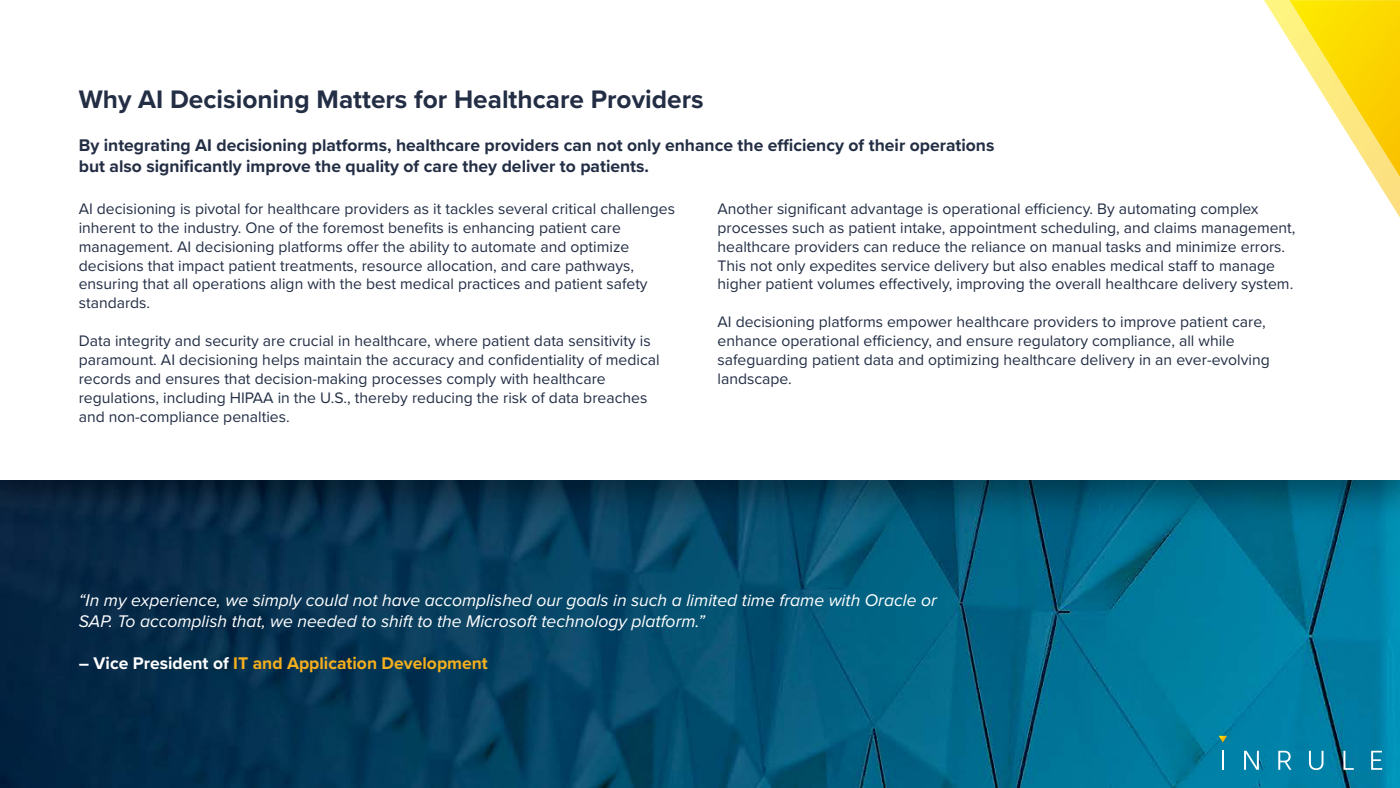
<style>
.page{position:relative;width:1400px;height:788px;background:#fff}
.page>*{position:absolute;margin:0;border:0;box-sizing:border-box;transform-origin:0 0}
.t1{font:700 26.25px "Proxima Nova";color:#232e45}
.t2{font:700 17.5px/21px "Proxima Nova";color:#232e45}
.t3{font:italic 17.5px/21px "Proxima Nova";color:#fff}
.t4{font:700 17.5px "Proxima Nova";color:#f6af1d}
.t5{font:15.75px/18.9px "Proxima Nova";color:#232e45}
.s1{color:#fff}
</style>
<div class="page">
<img style="left:0;top:526px;width:1400px;height:261px">
<div style="left:0;top:0;width:1400px;height:526px;background:#000;opacity:.4"></div>
<div style="left:0;top:0;width:1400px;height:480px;background:#fff"></div>
<svg style="left:1222px;top:750px;width:2px;height:19px"></svg>
<svg style="left:1244px;top:750px;width:15px;height:19px"></svg>
<svg style="left:1278px;top:750px;width:13px;height:19px"></svg>
<svg style="left:1309px;top:750px;width:15px;height:20px"></svg>
<svg style="left:1343px;top:750px;width:11px;height:19px"></svg>
<svg style="left:1371px;top:750px;width:11px;height:19px"></svg>
<svg style="left:1219px;top:735px;width:8px;height:7px"></svg>
<svg style="left:1264px;top:0;width:136px;height:218px"></svg>
<h1 class="t1" style="left:79px;top:80px;width:626px">Why AI Decisioning Matters for Healthcare Providers</h1>
<p class="t2" style="left:79px;top:135px;width:917px">By integrating AI decisioning platforms, healthcare providers can not only enhance the efficiency of their operations but also significantly improve the quality of care they deliver to patients.</p>
<p class="t5" style="left:718px;top:198px;width:580px">Another significant advantage is operational efficiency. By automating complex processes such as patient intake, appointment scheduling, and claims management, healthcare providers can reduce the reliance on manual tasks and minimize errors.<br>This not only expedites service delivery but also enables medical staff to manage higher patient volumes effectively, improving the overall healthcare delivery system.</p>
<p class="t5" style="left:718px;top:312px;width:554px">AI decisioning platforms empower healthcare providers to improve patient care, enhance operational efficiency, and ensure regulatory compliance, all while safeguarding patient data and optimizing healthcare delivery in an ever-evolving landscape.</p>
<p class="t5" style="left:79px;top:198px;width:598px">AI decisioning is pivotal for healthcare providers as it tackles several critical challenges inherent to the industry. One of the foremost benefits is enhancing patient care management. AI decisioning platforms offer the ability to automate and optimize decisions that impact patient treatments, resource allocation, and care pathways, ensuring that all operations align with the best medical practices and patient safety standards.</p>
<p class="t5" style="left:79px;top:331px;width:583px">Data integrity and security are crucial in healthcare, where patient data sensitivity is paramount. AI decisioning helps maintain the accuracy and confidentiality of medical records and ensures that decision-making processes comply with healthcare regulations, including HIPAA in the U.S., thereby reducing the risk of data breaches and non-compliance penalties.</p>
<p class="t3" style="left:79px;top:590px;width:860px">“In my experience, we simply could not have accomplished our goals in such a limited time frame with Oracle or<br>SAP. To accomplish that, we needed to shift to the Microsoft technology platform.”</p>
<p class="t4" style="left:79px;top:649px;width:411px"><span class="s1">– Vice President of</span> IT and Application Development</p>
</div>
